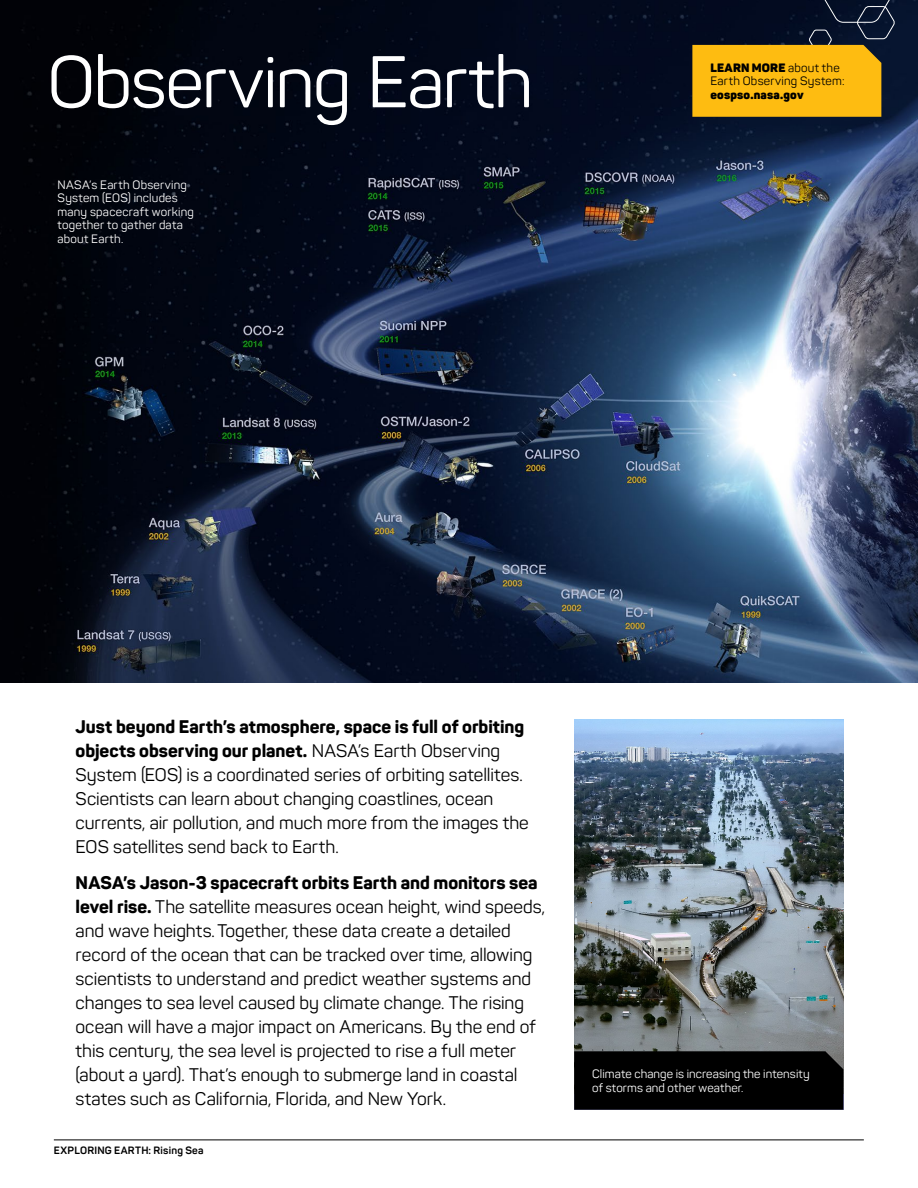
<style>
.page{position:relative;width:918px;height:1188px;background:#fff}
.page>*{position:absolute;margin:0;border:0;box-sizing:border-box;transform-origin:0 0}
.t1{font:72px "Panton";letter-spacing:-.015em;color:#fff}
.t2{font:18px/24px "Panton";color:#000}
.t3{font:12px/13.5px "Panton";letter-spacing:.015em;color:#fff}
.t4{font:12px/13.5px "Panton";letter-spacing:.02em;color:#000}
.t5{font:900 12px "Panton";letter-spacing:.015em;color:#000}
.t6{font:700 10.5px "Panton";letter-spacing:.025em;color:#000}
.s1{font-weight:900}
.s2{font-weight:800}
</style>
<div class="page">
<img style="left:0;top:0;width:918px;height:682px">
<hr style="left:54px;top:1140px;width:810px;height:1px;background:#000">
<img style="left:574px;top:719px;width:269px;height:332px">
<div style="left:574px;top:1051px;width:269px;height:59px;background:#000"></div>
<svg style="left:692px;top:0;width:203px;height:117px;background:#93721c"></svg>
<h1 class="t1" style="left:47px;top:38px;width:487px">Observing Earth</h1>
<p class="t4" style="left:710px;top:61px;width:136px"><span class="s1">LEARN MORE</span> about the<br>Earth Observing System:</p>
<p class="t5" style="left:710px;top:87px;width:95px">eospso.nasa.gov</p>
<p class="t3" style="left:58px;top:178px;width:138px">NASA’s Earth Observing<br>System (EOS) includes many spacecraft working together to gather data about Earth.</p>
<p class="t2" style="left:76px;top:714px;width:455px"><span class="s2">Just beyond Earth’s atmosphere, space is full of orbiting objects observing our planet.</span> NASA’s Earth Observing System (EOS) is a coordinated series of orbiting satellites.<br>Scientists can learn about changing coastlines, ocean currents, air pollution, and much more from the images the EOS satellites send back to Earth.</p>
<p class="t2" style="left:76px;top:870px;width:471px"><span class="s2">NASA’s Jason-3 spacecraft orbits Earth and monitors sea level rise.</span> The satellite measures ocean height, wind speeds, and wave heights. Together, these data create a detailed record of the ocean that can be tracked over time, allowing scientists to understand and predict weather systems and changes to sea level caused by climate change. The rising ocean will have a major impact on Americans. By the end of this century, the sea level is projected to rise a full meter (about a yard). That’s enough to submerge land in coastal states such as California, Florida, and New York.</p>
<p class="t6" style="left:54px;top:1144px;width:151px">EXPLORING EARTH: Rising Sea</p>
<p class="t3" style="left:592px;top:1067px;width:219px">Climate change is increasing the intensity of storms and other weather.</p>
</div>
